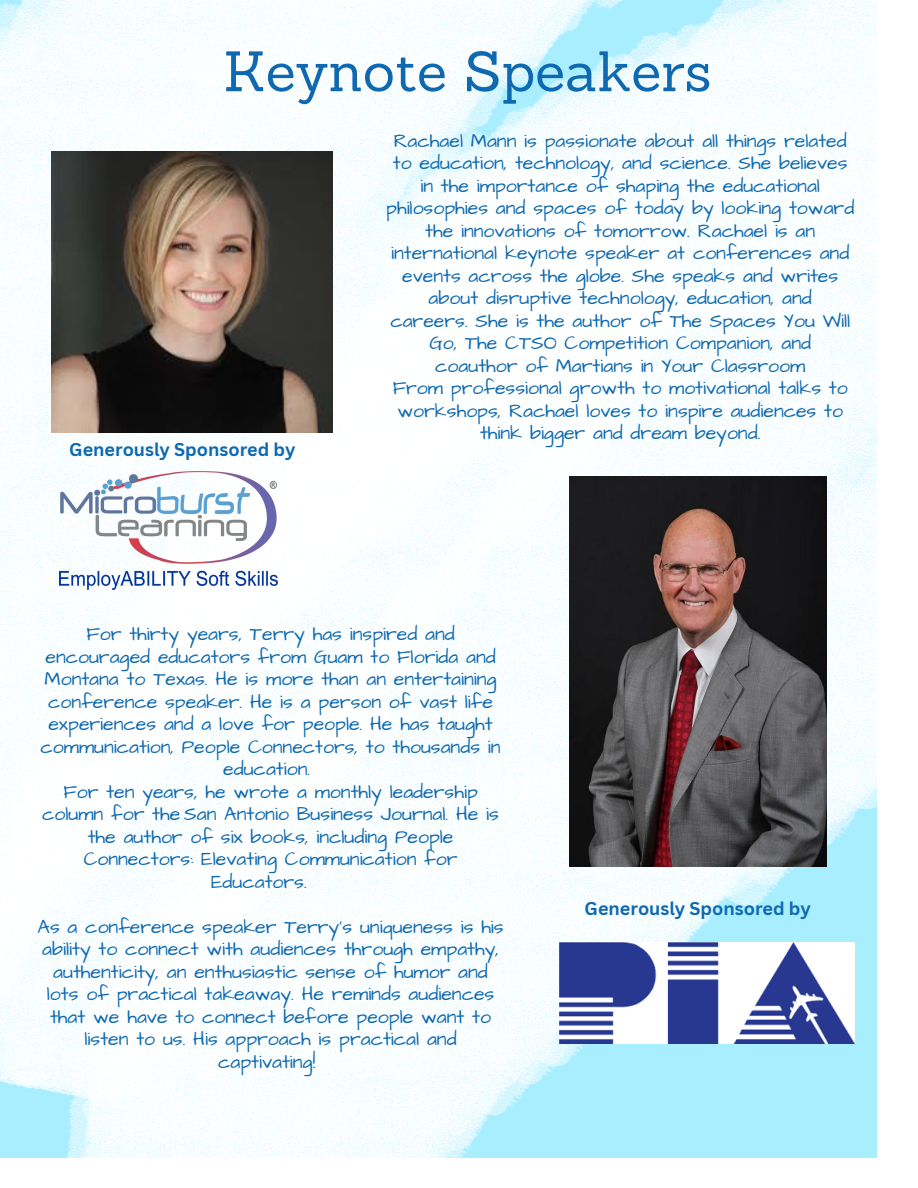
<style>
.page{position:relative;width:918px;height:1188px;background:#fff}
.page>*{position:absolute;margin:0;border:0;box-sizing:border-box;transform-origin:0 0}
.t1{font:55.5px "Sanchez";color:#0e69b0}
.t2{font:19.5px/22.5px "Architects Daughter";color:#0e69b0;text-align:center}
.t3{font:700 18px "Canva Sans";color:#0e69b0}
</style>
<div class="page">
<img style="left:0;top:0;width:876px;height:1158px">
<img style="left:570px;top:477px;width:256px;height:389px">
<img style="left:51px;top:151px;width:282px;height:281px">
<img style="left:59px;top:472px;width:219px;height:118px">
<img style="left:560px;top:942px;width:295px;height:102px">
<h1 class="t1" style="left:224px;top:36px;width:490px">Keynote Speakers</h1>
<p class="t2" style="left:386px;top:130px;width:470px">Rachael Mann is passionate about all things related to education, technology, and science. She believes in the importance of shaping the educational philosophies and spaces of today by looking toward the innovations of tomorrow. Rachael is an international keynote speaker at conferences and events across the globe. She speaks and writes about disruptive technology, education, and<br>careers. She is the author of The Spaces You Will Go, The CTSO Competition Companion, and coauthor of Martians in Your Classroom<br>From professional growth to motivational talks to workshops, Rachael loves to inspire audiences to think bigger and dream beyond.</p>
<p class="t3" style="left:69px;top:436px;width:228px">Generously Sponsored by</p>
<p class="t2" style="left:86px;top:623px;width:370px">For thirty years, Terry has inspired and</p>
<p class="t2" style="left:45px;top:646px;width:452px">encouraged educators from Guam to Florida and</p>
<p class="t2" style="left:45px;top:668px;width:454px">Montana to Texas. He is more than an entertaining</p>
<p class="t2" style="left:48px;top:691px;width:446px">conference speaker. He is a person of vast life</p>
<p class="t2" style="left:48px;top:713px;width:446px">experiences and a love for people. He has taught</p>
<p class="t2" style="left:41px;top:736px;width:462px">communication, People Connectors, to thousands in</p>
<p class="t2" style="left:223px;top:758px;width:88px">education.</p>
<p class="t2" style="left:63px;top:781px;width:416px">For ten years, he wrote a monthly leadership</p>
<p class="t2" style="left:42px;top:803px;width:458px">column for the San Antonio Business Journal. He is</p>
<p class="t2" style="left:88px;top:826px;width:367px">the author of six books, including People</p>
<p class="t2" style="left:84px;top:848px;width:375px">Connectors: Elevating Communication for</p>
<p class="t2" style="left:211px;top:871px;width:97px">Educators.</p>
<p class="t2" style="left:38px;top:916px;width:468px">As a conference speaker Terry’s uniqueness is his ability to connect with audiences through empathy, authenticity, an enthusiastic sense of humor and lots of practical takeaway. He reminds audiences that we have to connect before people want to listen to us. His approach is practical and captivating!</p>
<p class="t3" style="left:585px;top:896px;width:228px">Generously Sponsored by</p>
</div>
